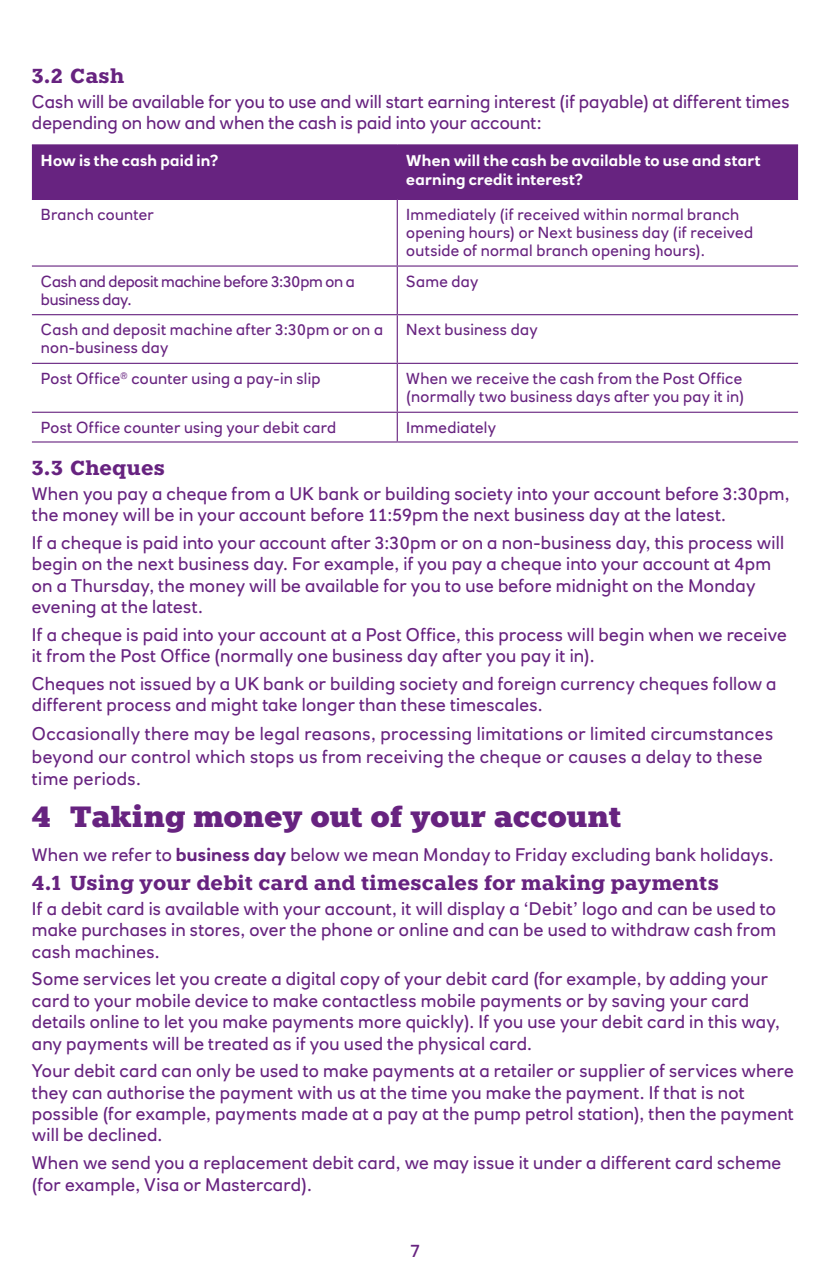
<style>
.page{position:relative;width:830px;height:1276px;background:#fff}
.page>*{position:absolute;margin:0;border:0;box-sizing:border-box;transform-origin:0 0}
.t1{font:900 29.25px "Knile";letter-spacing:-.005em;color:#672380}
.t2{font:700 20.25px "Knile";letter-spacing:.01em;color:#672380}
.t3{font:18px/21.4px "RN House Sans";letter-spacing:.015em;color:#672380}
.t4{font:15.75px/18px "RN House Sans";letter-spacing:.015em;color:#672380}
.t5{font:700 15.75px/18.9px "RN House Sans";letter-spacing:.015em;color:#fff}
.t6{font:15.75px/18px "RN House Sans";letter-spacing:-.015em;color:#672380}
.s1{font-weight:700}
</style>
<div class="page">
<div style="left:32px;top:145px;width:765px;height:54px;background:#672380"></div>
<hr style="left:32px;top:144px;width:365px;height:1px;background:#672380">
<hr style="left:32px;top:199px;width:365px;height:1px;background:#672380">
<hr style="left:397px;top:144px;width:400px;height:1px;background:#672380">
<hr style="left:397px;top:199px;width:400px;height:1px;background:#672380">
<hr style="left:396px;top:200px;width:1px;height:65px;background:#672380">
<hr style="left:32px;top:265px;width:365px;height:2px;background:#672380">
<hr style="left:396px;top:267px;width:1px;height:47px;background:#672380">
<hr style="left:397px;top:265px;width:400px;height:2px;background:#672380">
<hr style="left:32px;top:314px;width:365px;height:1px;background:#672380">
<hr style="left:396px;top:315px;width:1px;height:48px;background:#672380">
<hr style="left:397px;top:314px;width:400px;height:1px;background:#672380">
<hr style="left:32px;top:363px;width:365px;height:1px;background:#672380">
<hr style="left:396px;top:364px;width:1px;height:48px;background:#672380">
<hr style="left:397px;top:363px;width:400px;height:1px;background:#672380">
<hr style="left:32px;top:412px;width:365px;height:1px;background:#672380">
<hr style="left:32px;top:441px;width:365px;height:1px;background:#672380">
<svg style="left:396px;top:413px;width:1px;height:28px"></svg>
<hr style="left:397px;top:412px;width:400px;height:1px;background:#672380">
<hr style="left:397px;top:441px;width:400px;height:1px;background:#672380">
<p class="t2" style="left:32px;top:63px;width:94px">3.2 Cash</p>
<p class="t3" style="left:32px;top:90px;width:758px">Cash will be available for you to use and will start earning interest (if payable) at different times depending on how and when the cash is paid into your account:</p>
<p class="t5" style="left:41px;top:151px;width:179px">How is the cash paid in?</p>
<p class="t5" style="left:406px;top:151px;width:356px">When will the cash be available to use and start earning credit interest?</p>
<p class="t4" style="left:41px;top:205px;width:114px">Branch counter</p>
<p class="t4" style="left:406px;top:205px;width:348px">Immediately (if received within normal branch opening hours) or Next business day (if received outside of normal branch opening hours).</p>
<p class="t6" style="left:41px;top:272px;width:315px">Cash and deposit machine before 3:30pm on a business day.</p>
<p class="t4" style="left:406px;top:272px;width:74px">Same day</p>
<p class="t4" style="left:41px;top:321px;width:343px">Cash and deposit machine after 3:30pm or on a non-business day</p>
<p class="t4" style="left:406px;top:321px;width:133px">Next business day</p>
<p class="t4" style="left:41px;top:369px;width:281px">Post Office<sup>®</sup> counter using a pay-in slip</p>
<p class="t4" style="left:406px;top:369px;width:339px">When we receive the cash from the Post Office (normally two business days after you pay it in)</p>
<p class="t4" style="left:41px;top:418px;width:297px">Post Office counter using your debit card</p>
<p class="t4" style="left:406px;top:418px;width:91px">Immediately</p>
<p class="t2" style="left:32px;top:455px;width:134px">3.3 Cheques</p>
<p class="t3" style="left:32px;top:482px;width:758px">When you pay a cheque from a UK bank or building society into your account before 3:30pm, the money will be in your account before 11:59pm the next business day at the latest.</p>
<p class="t3" style="left:32px;top:532px;width:753px">If a cheque is paid into your account after 3:30pm or on a non-business day, this process will begin on the next business day. For example, if you pay a cheque into your account at 4pm on a Thursday, the money will be available for you to use before midnight on the Monday evening at the latest.</p>
<p class="t3" style="left:32px;top:623px;width:756px">If a cheque is paid into your account at a Post Office, this process will begin when we receive it from the Post Office (normally one business day after you pay it in).</p>
<p class="t3" style="left:32px;top:673px;width:745px">Cheques not issued by a UK bank or building society and foreign currency cheques follow a different process and might take longer than these timescales.</p>
<p class="t3" style="left:32px;top:722px;width:742px;line-height:22.5px">Occasionally there may be legal reasons, processing limitations or limited circumstances beyond our control which stops us from receiving the cheque or causes a delay to these time periods.</p>
<h1 class="t1" style="left:32px;top:798px;width:590px">4 Taking money out of your account</h1>
<p class="t3" style="left:32px;top:844px;width:743px">When we refer to <span class="s1">business day</span> below we mean Monday to Friday excluding bank holidays.</p>
<p class="t2" style="left:32px;top:870px;width:688px">4.1 Using your debit card and timescales for making payments</p>
<p class="t3" style="left:32px;top:897px;width:745px;text-align:justify">If a debit card is available with your account, it will display a ‘Debit’ logo and can be used to make purchases in stores, over the phone or online and can be used to withdraw cash from cash machines.</p>
<p class="t3" style="left:32px;top:968px;width:749px">Some services let you create a digital copy of your debit card (for example, by adding your card to your mobile device to make contactless mobile payments or by saving your card details online to let you make payments more quickly). If you use your debit card in this way, any payments will be treated as if you used the physical card.</p>
<p class="t3" style="left:32px;top:1060px;width:763px">Your debit card can only be used to make payments at a retailer or supplier of services where they can authorise the payment with us at the time you make the payment. If that is not possible (for example, payments made at a pay at the pump petrol station), then the payment will be declined.</p>
<p class="t3" style="left:32px;top:1152px;width:750px">When we send you a replacement debit card, we may issue it under a different card scheme (for example, Visa or Mastercard).</p>
<p class="t3" style="left:410px;top:1240px;width:11px">7</p>
</div>
